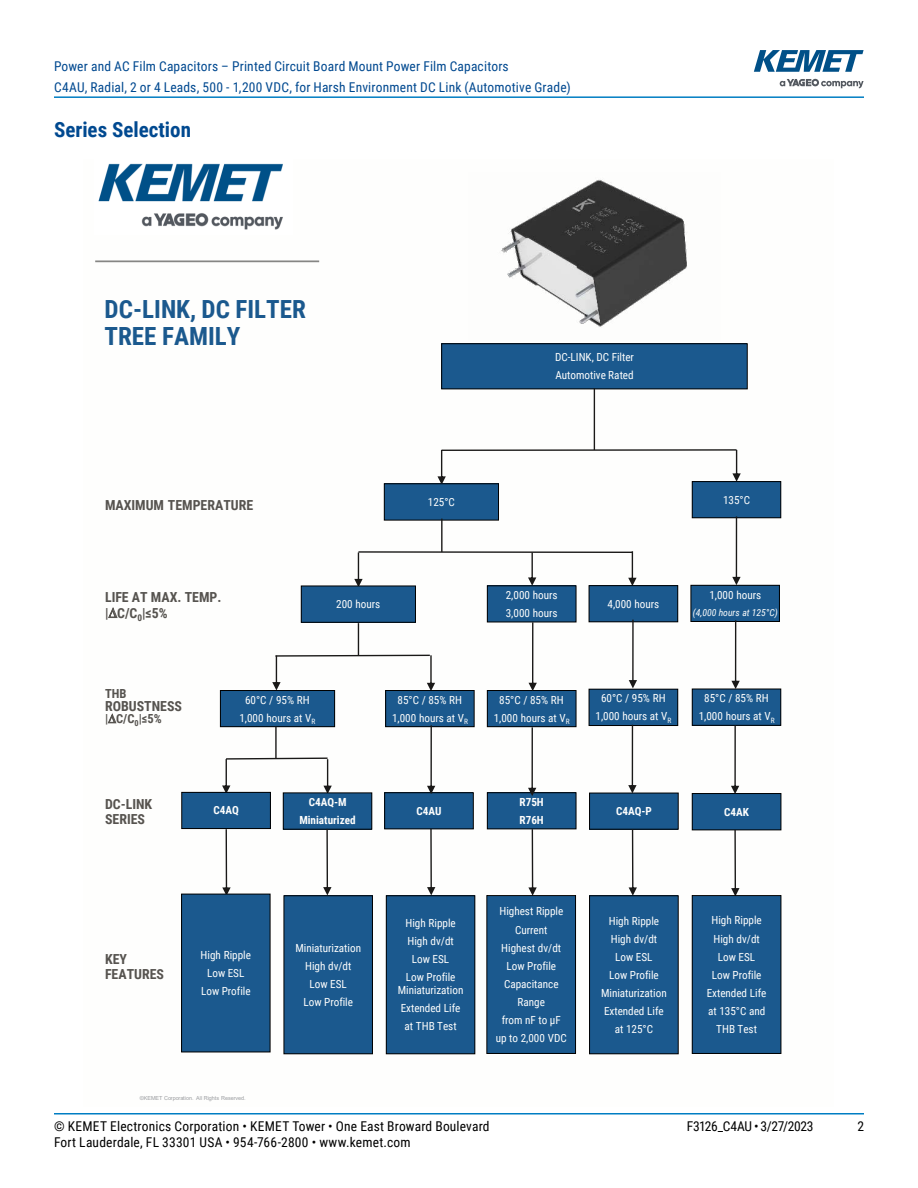
<style>
.page{position:relative;width:918px;height:1188px;background:#fff}
.page>*{position:absolute;margin:0;border:0;box-sizing:border-box;transform-origin:0 0}
.t1{font:700 25.05px/27px "Roboto Condensed";color:#1b598e}
.t2{font:700 21px "Roboto Condensed";color:#004990}
.t3{font:700 13.8px/15px "Roboto Condensed";color:#56534f}
.t4{font:13.5px/21px "Roboto Condensed";letter-spacing:.015em;color:#004990}
.t5{font:13.5px "Roboto Condensed";letter-spacing:.015em;color:#000}
.t6{font:13.5px "Roboto Condensed";letter-spacing:-.025em;color:#000}
.t7{font:700 12.45px "Roboto Condensed";color:#56534f}
.t8{font:11.1px/18px "Roboto Condensed";color:#fefefd;text-align:center}
.t9{font:700 11.1px/18px "Roboto Condensed";color:#fefefd;text-align:center}
.t10{font:italic 9.6px "Roboto Condensed";letter-spacing:-.005em;color:#fefefd}
.t11{font:5.55px "Arial";letter-spacing:-.005em;color:#9c9ea1}
</style>
<div class="page">
<hr style="left:54px;top:1113px;width:810px;height:2px;background:#007dc3">
<hr style="left:54px;top:96px;width:810px;height:2px;background:#007dc3">
<svg style="left:780px;top:79px;width:84px;height:9px"></svg>
<svg style="left:754px;top:50px;width:110px;height:22px"></svg>
<img style="left:501px;top:179px;width:186px;height:148px">
<img style="left:98px;top:163px;width:185px;height:67px">
<hr style="left:95px;top:260px;width:224px;height:2px;background:#868684">
<div style="left:442px;top:344px;width:305px;height:45px;background:#1b598e"></div>
<div style="left:441px;top:343px;width:307px;height:46px;border:1px solid #000"></div>
<hr style="left:442px;top:449px;width:295px;height:2px;background:#1a1918">
<svg style="left:437px;top:450px;width:9px;height:33px"></svg>
<svg style="left:732px;top:450px;width:9px;height:31px"></svg>
<hr style="left:594px;top:388px;width:1px;height:62px;background:#1a1918">
<div style="left:384px;top:484px;width:115px;height:36px;background:#1b598e"></div>
<div style="left:384px;top:483px;width:115px;height:37px;border:1px solid #000"></div>
<hr style="left:441px;top:519px;width:2px;height:33px;background:#1a1918">
<hr style="left:358px;top:551px;width:274px;height:2px;background:#1a1918">
<svg style="left:354px;top:552px;width:9px;height:34px"></svg>
<svg style="left:272px;top:654px;width:163px;height:37px"></svg>
<div style="left:301px;top:586px;width:114px;height:36px;background:#1b598e"></div>
<div style="left:301px;top:586px;width:115px;height:37px;border:1px solid #000"></div>
<div style="left:220px;top:691px;width:115px;height:36px;background:#1b598e"></div>
<div style="left:220px;top:690px;width:115px;height:37px;border:1px solid #000"></div>
<hr style="left:358px;top:623px;width:1px;height:33px;background:#1a1918">
<svg style="left:222px;top:757px;width:110px;height:37px"></svg>
<hr style="left:275px;top:727px;width:2px;height:32px;background:#1a1918">
<div style="left:182px;top:792px;width:88px;height:37px;background:#1b598e"></div>
<div style="left:181px;top:792px;width:90px;height:37px;border:1px solid #000"></div>
<div style="left:283px;top:793px;width:89px;height:36px;background:#1b598e"></div>
<div style="left:283px;top:793px;width:89px;height:37px;border:1px solid #000"></div>
<svg style="left:222px;top:829px;width:9px;height:65px"></svg>
<div style="left:182px;top:894px;width:88px;height:158px;background:#1b598e"></div>
<div style="left:181px;top:894px;width:89px;height:158px;border:1px solid #000"></div>
<svg style="left:628px;top:551px;width:9px;height:34px"></svg>
<svg style="left:528px;top:552px;width:8px;height:33px"></svg>
<div style="left:385px;top:793px;width:88px;height:36px;background:#1b598e"></div>
<div style="left:384px;top:792px;width:90px;height:37px;border:1px solid #000"></div>
<div style="left:487px;top:793px;width:89px;height:36px;background:#1b598e"></div>
<div style="left:487px;top:792px;width:89px;height:37px;border:1px solid #000"></div>
<div style="left:590px;top:793px;width:88px;height:36px;background:#1b598e"></div>
<div style="left:589px;top:793px;width:90px;height:37px;border:1px solid #000"></div>
<div style="left:692px;top:794px;width:89px;height:36px;background:#1b598e"></div>
<div style="left:692px;top:793px;width:89px;height:37px;border:1px solid #000"></div>
<div style="left:692px;top:482px;width:89px;height:36px;background:#1b598e"></div>
<div style="left:692px;top:481px;width:89px;height:37px;border:1px solid #000"></div>
<div style="left:589px;top:689px;width:89px;height:37px;background:#1b598e"></div>
<div style="left:589px;top:689px;width:89px;height:37px;border:1px solid #000"></div>
<div style="left:487px;top:691px;width:89px;height:36px;background:#1b598e"></div>
<div style="left:487px;top:690px;width:89px;height:37px;border:1px solid #000"></div>
<div style="left:386px;top:691px;width:88px;height:36px;background:#1b598e"></div>
<div style="left:385px;top:690px;width:90px;height:37px;border:1px solid #000"></div>
<div style="left:692px;top:689px;width:89px;height:36px;background:#1b598e"></div>
<div style="left:692px;top:689px;width:89px;height:37px;border:1px solid #000"></div>
<div style="left:487px;top:586px;width:89px;height:36px;background:#1b598e"></div>
<div style="left:487px;top:585px;width:89px;height:37px;border:1px solid #000"></div>
<div style="left:589px;top:586px;width:89px;height:36px;background:#1b598e"></div>
<div style="left:589px;top:585px;width:89px;height:37px;border:1px solid #000"></div>
<div style="left:691px;top:585px;width:88px;height:36px;background:#1b598e"></div>
<div style="left:691px;top:585px;width:89px;height:37px;border:1px solid #000"></div>
<svg style="left:732px;top:516px;width:9px;height:69px"></svg>
<svg style="left:731px;top:620px;width:9px;height:69px"></svg>
<svg style="left:731px;top:725px;width:8px;height:69px"></svg>
<svg style="left:731px;top:830px;width:8px;height:65px"></svg>
<svg style="left:629px;top:620px;width:8px;height:68px"></svg>
<svg style="left:628px;top:725px;width:9px;height:68px"></svg>
<svg style="left:629px;top:829px;width:8px;height:66px"></svg>
<svg style="left:529px;top:622px;width:8px;height:69px"></svg>
<svg style="left:528px;top:727px;width:8px;height:69px"></svg>
<svg style="left:528px;top:829px;width:9px;height:66px"></svg>
<svg style="left:427px;top:725px;width:8px;height:69px"></svg>
<svg style="left:427px;top:829px;width:8px;height:66px"></svg>
<svg style="left:323px;top:829px;width:9px;height:66px"></svg>
<div style="left:284px;top:896px;width:88px;height:158px;background:#1b598e"></div>
<div style="left:284px;top:895px;width:89px;height:159px;border:1px solid #000"></div>
<div style="left:386px;top:896px;width:89px;height:158px;background:#1b598e"></div>
<div style="left:386px;top:895px;width:89px;height:159px;border:1px solid #000"></div>
<div style="left:487px;top:896px;width:89px;height:157px;background:#1b598e"></div>
<div style="left:486px;top:895px;width:90px;height:159px;border:1px solid #000"></div>
<div style="left:590px;top:896px;width:88px;height:158px;background:#1b598e"></div>
<div style="left:589px;top:895px;width:90px;height:159px;border:1px solid #000"></div>
<div style="left:692px;top:896px;width:89px;height:157px;background:#1b598e"></div>
<div style="left:692px;top:895px;width:89px;height:159px;border:1px solid #000"></div>
<p class="t4" style="left:54px;top:55px;width:518px">Power and AC Film Capacitors – Printed Circuit Board Mount Power Film Capacitors<br>C4AU, Radial, 2 or 4 Leads, 500 - 1,200 VDC, for Harsh Environment DC Link (Automotive Grade)</p>
<h2 class="t2" style="left:54px;top:115px;width:139px">Series Selection</h2>
<h1 class="t1" style="left:105px;top:295px;width:203px">DC-LINK, DC FILTER<br>TREE FAMILY</h1>
<p class="t3" style="left:105px;top:497px;width:150px">MAXIMUM TEMPERATURE</p>
<p class="t8" style="left:428px;top:492px;width:29px">125°C</p>
<p class="t3" style="left:105px;top:589px;width:118px">LIFE AT MAX. TEMP. | C/C<sub>0</sub>|≤5%</p>
<p class="t8" style="left:336px;top:595px;width:46px">200 hours</p>
<p class="t8" style="left:555px;top:348px;width:80px;text-align:left">DC-LINK, DC Filter<br>Automotive Rated</p>
<p class="t8" style="left:723px;top:490px;width:29px">135°C</p>
<p class="t8" style="left:506px;top:585px;width:53px;text-align:left">2,000 hours<br>3,000 hours</p>
<p class="t8" style="left:608px;top:594px;width:53px">4,000 hours</p>
<p class="t8" style="left:709px;top:586px;width:53px">1,000 hours</p>
<p class="t10" style="left:693px;top:606px;width:86px">(4,000 hours at 125°C)</p>
<p class="t7" style="left:105px;top:684px;width:23px">THB</p>
<p class="t3" style="left:105px;top:698px;width:78px">ROBUSTNESS</p>
<p class="t7" style="left:105px;top:710px;width:58px">| C/C<sub>0</sub>|≤5%</p>
<p class="t3" style="left:105px;top:796px;width:49px">DC-LINK<br>SERIES</p>
<p class="t8" style="left:239px;top:690px;width:77px">60°C / 95% RH<br>1,000 hours at V<sub>R</sub></p>
<p class="t9" style="left:213px;top:801px;width:27px">C4AQ</p>
<p class="t9" style="left:299px;top:793px;width:58px">C4AQ-M<br>Miniaturized</p>
<p class="t8" style="left:392px;top:690px;width:77px">85°C / 85% RH<br>1,000 hours at V<sub>R</sub></p>
<p class="t8" style="left:699px;top:689px;width:77px">85°C / 85% RH<br>1,000 hours at V<sub>R</sub></p>
<p class="t8" style="left:596px;top:689px;width:77px">60°C / 95% RH<br>1,000 hours at V<sub>R</sub></p>
<p class="t8" style="left:494px;top:690px;width:77px">85°C / 85% RH<br>1,000 hours at V<sub>R</sub></p>
<p class="t9" style="left:416px;top:801px;width:27px">C4AU</p>
<p class="t9" style="left:519px;top:792px;width:26px;text-align:left">R75H<br>R76H</p>
<p class="t9" style="left:616px;top:802px;width:37px">C4AQ-P</p>
<p class="t9" style="left:724px;top:802px;width:26px">C4AK</p>
<p class="t3" style="left:105px;top:951px;width:60px">KEY<br>FEATURES</p>
<p class="t8" style="left:201px;top:946px;width:52px">High Ripple<br>Low ESL<br>Low Profile</p>
<p class="t11" style="left:140px;top:1094px;width:107px">©KEMET Corporation. All Rights Reserved.</p>
<p class="t8" style="left:295px;top:938px;width:67px">Miniaturization<br>High dv/dt<br>Low ESL<br>Low Profile</p>
<p class="t8" style="left:405px;top:914px;width:52px">High Ripple<br>High dv/dt<br>Low ESL<br>Low Profile</p>
<p class="t8" style="left:398px;top:981px;width:67px">Miniaturization<br>Extended Life at THB Test</p>
<p class="t8" style="left:496px;top:902px;width:72px">Highest Ripple<br>Current<br>Highest dv/dt<br>Low Profile<br>Capacitance<br>Range<br>from nF to µF up to 2,000 VDC</p>
<p class="t8" style="left:601px;top:911px;width:67px">High Ripple<br>High dv/dt<br>Low ESL<br>Low Profile<br>Miniaturization<br>Extended Life at 125°C</p>
<p class="t8" style="left:707px;top:911px;width:61px">High Ripple<br>High dv/dt<br>Low ESL<br>Low Profile<br>Extended Life at 135°C and<br>THB Test</p>
<p class="t5" style="left:54px;top:1116px;width:437px">© KEMET Electronics Corporation • KEMET Tower • One East Broward Boulevard</p>
<p class="t6" style="left:687px;top:1116px;width:128px">F3126_C4AU • 3/27/2023</p>
<p class="t5" style="left:857px;top:1116px;width:8px">2</p>
<p class="t5" style="left:54px;top:1133px;width:358px">Fort Lauderdale, FL 33301 USA • 954-766-2800 • www.kemet.com</p>
</div>
